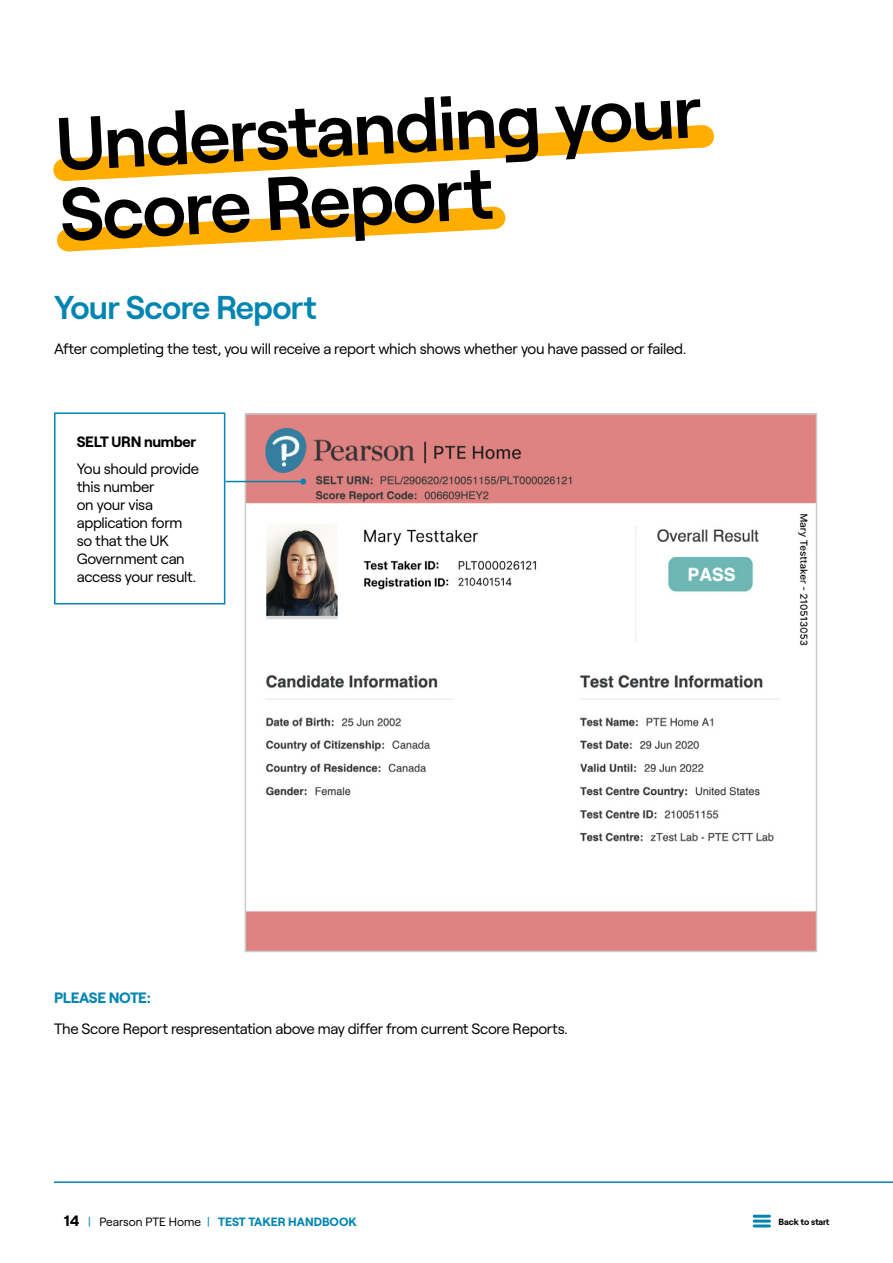
<style>
.page{position:relative;width:893px;height:1263px;background:#fff}
.page>*{position:absolute;margin:0;border:0;box-sizing:border-box;transform-origin:0 0}
.t1{font:600 75px/70.5px "Roobert";color:#000}
.t2{font:600 33px "Roobert";letter-spacing:-.02em;color:#0085b2}
.t3{font:15px/18px "Roobert";letter-spacing:-.02em;color:#000}
.t4{font:700 15px "Roobert";letter-spacing:-.02em;color:#000}
.t5{font:700 15px "Roobert";letter-spacing:-.02em;color:#0085b2}
.t6{font:700 12px "Roobert";color:#0085b2}
.t7{font:700 9px "Roobert";letter-spacing:-.01em;color:#000}
.s1{font-size:15px;color:#000}
.s2{font-weight:400}
.s3{font-weight:400;color:#000}
</style>
<div class="page">
<hr style="left:754px;top:1215px;width:15px;height:3px;background:#0085b2">
<hr style="left:754px;top:1219px;width:15px;height:3px;background:#0085b2">
<hr style="left:754px;top:1224px;width:15px;height:3px;background:#0085b2">
<hr style="left:54px;top:1181px;width:839px;height:2px;background:#0085b2">
<img style="left:248px;top:416px;width:566px;height:533px">
<div style="left:245px;top:413px;width:572px;height:539px;border:2px solid #cacdcd"></div>
<div style="left:54px;top:412px;width:171px;height:192px;border:2px solid #0085b2"></div>
<svg style="left:690px;top:125px;width:24px;height:24px"></svg>
<svg style="left:702px;top:125px;width:1px;height:23px"></svg>
<svg style="left:53px;top:125px;width:637px;height:127px"></svg>
<hr style="left:225px;top:481px;width:78px;height:1px;background:#0085b2">
<svg style="left:300px;top:478px;width:6px;height:6px"></svg>
<h1 class="t1" style="left:54px;top:103px;width:648px;rotate:-3deg">Understanding your<br>Score Report</h1>
<h2 class="t2" style="left:54px;top:282px;width:264px">Your Score Report</h2>
<p class="t3" style="left:54px;top:339px;width:634px">After completing the test, you will receive a report which shows whether you have passed or failed.</p>
<p class="t4" style="left:77px;top:430px;width:121px">SELT URN number</p>
<p class="t3" style="left:77px;top:458px;width:124px">You should provide this number<br>on your visa application form so that the UK<br>Government can access your result.</p>
<p class="t5" style="left:54px;top:986px;width:98px">PLEASE NOTE:</p>
<p class="t3" style="left:54px;top:1018px;width:515px">The Score Report respresentation above may differ from current Score Reports.</p>
<p class="t6" style="left:64px;top:1213px;width:294px"><span class="s1">14</span> <span class="s2">|</span> <span class="s3">Pearson PTE Home</span> <span class="s2">|</span> TEST TAKER HANDBOOK</p>
<p class="t7" style="left:779px;top:1214px;width:52px">Back to start</p>
</div>
